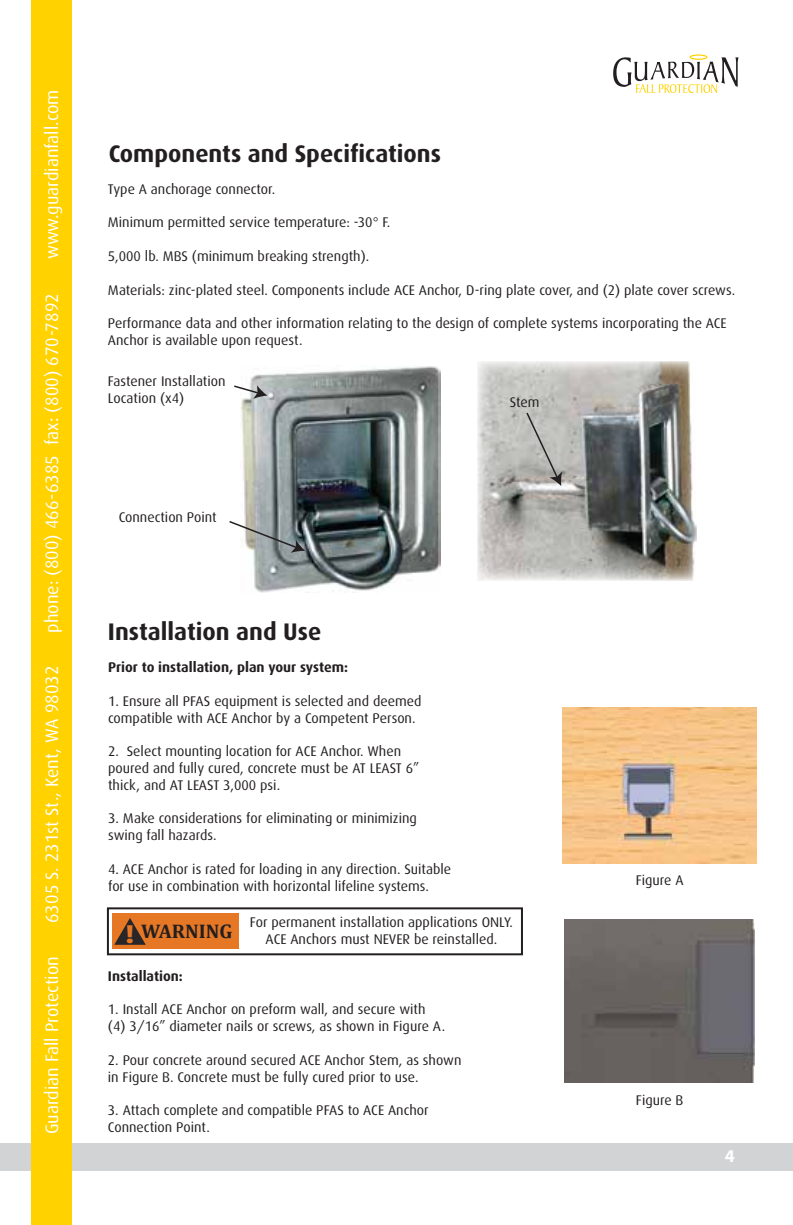
<style>
.page{position:relative;width:793px;height:1225px;background:#fff}
.page>*{position:absolute;margin:0;border:0;box-sizing:border-box;transform-origin:0 0}
.t1{font:700 24px "Dax";color:#231f20}
.t2{font:700 19.8px "Cambria";color:#231f20}
.t3{font:18px "Dax";color:#fff}
.t4{font:700 18px "Myriad Pro";color:#fff}
.t5{font:14px/16.8px "Dax";color:#231f20}
.t6{font:700 14px "Dax";color:#231f20}
.s1{font-family:"Myriad Pro";font-size:26.2px;color:#e67825}
</style>
<div class="page">
<div style="left:0;top:1143px;width:792px;height:27px;background:#d1d3d4"></div>
<div style="left:32px;top:0;width:40px;height:1224px;background:#ffd200"></div>
<img style="left:562px;top:707px;width:194px;height:155px">
<img style="left:564px;top:919px;width:190px;height:163px">
<img style="left:477px;top:361px;width:219px;height:219px">
<svg style="left:524px;top:411px;width:38px;height:75px;background:#b2b2ad"></svg>
<svg style="left:613px;top:54px;width:125px;height:39px"></svg>
<img style="left:240px;top:366px;width:200px;height:226px">
<svg style="left:229px;top:519px;width:76px;height:33px"></svg>
<svg style="left:234px;top:384px;width:33px;height:15px"></svg>
<div style="left:107px;top:907px;width:415px;height:48px;border:2px solid #231f20"></div>
<div style="left:112px;top:913px;width:127px;height:36px;background:#e67825"></div>
<svg style="left:114px;top:918px;width:32px;height:26px"></svg>
<p class="t3" style="left:42px;top:259px;width:171px;rotate:-90deg">www.guardianfall.com</p>
<p class="t3" style="left:42px;top:632px;width:341px;rotate:-90deg">phone: (800) 466-6385 fax: (800) 670-7892</p>
<p class="t3" style="left:42px;top:922px;width:258px;rotate:-90deg">6305 S. 231st St., Kent, WA 98032</p>
<p class="t3" style="left:42px;top:1134px;width:179px;rotate:-90deg">Guardian Fall Protection</p>
<h1 class="t1" style="left:109px;top:140px;width:334px">Components and Specifications</h1>
<p class="t5" style="left:108px;top:181px;width:169px">Type A anchorage connector.</p>
<p class="t5" style="left:108px;top:214px;width:284px">Minimum permitted service temperature: -30° F.</p>
<p class="t5" style="left:108px;top:248px;width:263px">5,000 lb. MBS (minimum breaking strength).</p>
<p class="t5" style="left:108px;top:281px;width:628px">Materials: zinc-plated steel. Components include ACE Anchor, D-ring plate cover, and (2) plate cover screws.</p>
<p class="t5" style="left:108px;top:315px;width:620px">Performance data and other information relating to the design of complete systems incorporating the ACE<br>Anchor is available upon request.</p>
<p class="t5" style="left:108px;top:373px;width:119px">Fastener Installation<br>Location (x4)</p>
<p class="t5" style="left:119px;top:508px;width:100px">Connection Point</p>
<h1 class="t1" style="left:108px;top:618px;width:215px">Installation and Use</h1>
<p class="t6" style="left:108px;top:659px;width:241px">Prior to installation, plan your system:</p>
<p class="t5" style="left:108px;top:692px;width:314px">1. Ensure all PFAS equipment is selected and deemed compatible with ACE Anchor by a Competent Person.</p>
<p class="t5" style="left:108px;top:742px;width:312px">2. Select mounting location for ACE Anchor. When poured and fully cured, concrete must be AT LEAST 6” thick, and AT LEAST 3,000 psi.</p>
<p class="t5" style="left:108px;top:810px;width:310px">3. Make considerations for eliminating or minimizing swing fall hazards.</p>
<p class="t5" style="left:108px;top:860px;width:344px">4. ACE Anchor is rated for loading in any direction. Suitable for use in combination with horizontal lifeline systems.</p>
<p class="t5" style="left:509px;top:394px;width:31px">Stem</p>
<p class="t5" style="left:250px;top:913px;width:264px">For permanent installation applications ONLY.</p>
<h2 class="t2" style="left:125px;top:916px;width:108px"><span class="s1">!</span> WARNING</h2>
<p class="t5" style="left:265px;top:930px;width:233px">ACE Anchors must NEVER be reinstalled.</p>
<p class="t6" style="left:108px;top:967px;width:76px">Installation:</p>
<p class="t5" style="left:108px;top:1000px;width:338px">1. Install ACE Anchor on preform wall, and secure with (4) 3/16” diameter nails or screws, as shown in Figure A.</p>
<p class="t5" style="left:108px;top:1051px;width:355px">2. Pour concrete around secured ACE Anchor Stem, as shown in Figure B. Concrete must be fully cured prior to use.</p>
<p class="t5" style="left:108px;top:1101px;width:322px">3. Attach complete and compatible PFAS to ACE Anchor<br>Connection Point.</p>
<p class="t5" style="left:635px;top:872px;width:49px">Figure A</p>
<p class="t5" style="left:635px;top:1091px;width:49px">Figure B</p>
<p class="t4" style="left:724px;top:1144px;width:11px">4</p>
</div>
